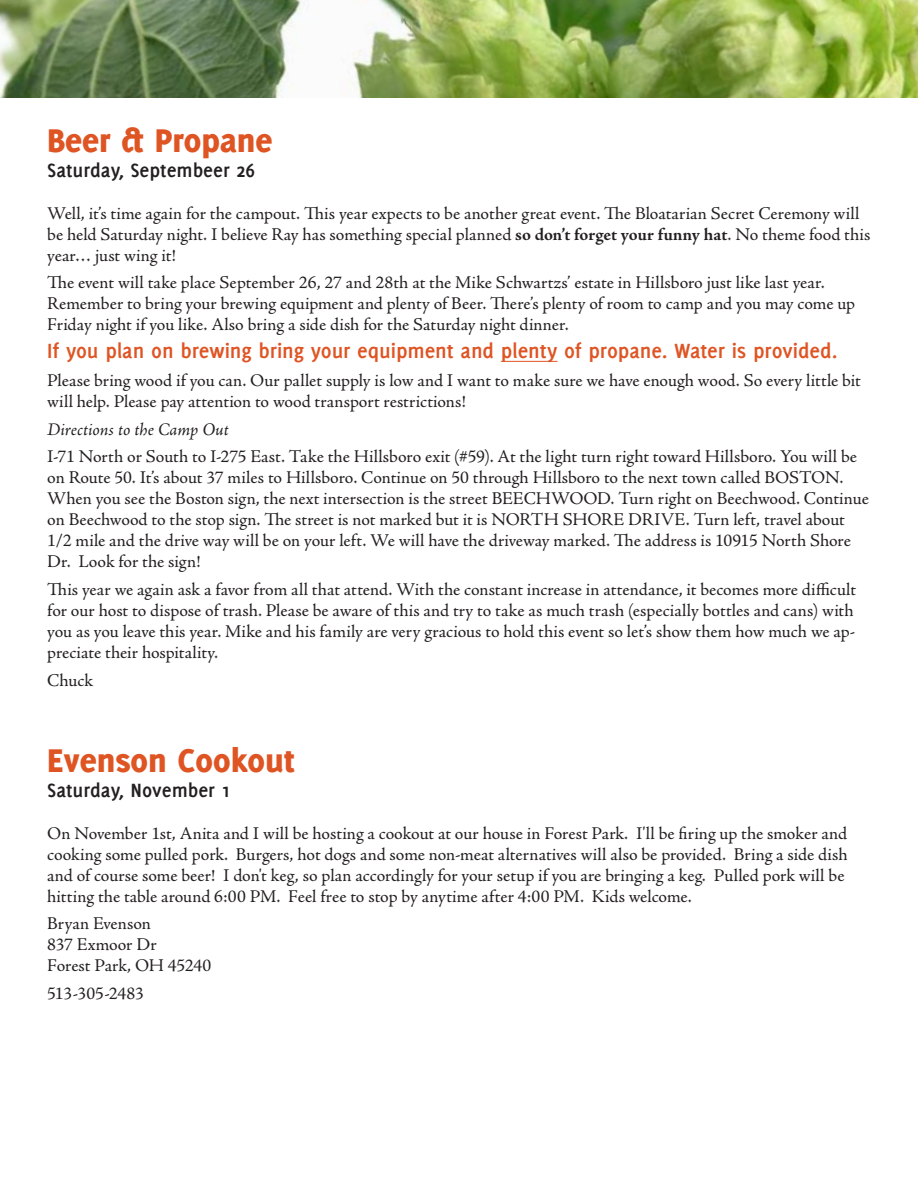
<style>
.page{position:relative;width:918px;height:1188px;background:#fff}
.page>*{position:absolute;margin:0;border:0;box-sizing:border-box;transform-origin:0 0}
.t1{font:800 36px "Delicious";color:#df5423}
.t2{font:700 22.5px "Delicious";letter-spacing:-.005em;color:#df5423}
.t3{font:700 21px "Delicious";color:#231f20}
.t4{font:18px/21px "Adobe Jenson Pro";color:#231f20}
.t5{font:italic 18px "Adobe Jenson Pro";color:#231f20}
.s1{font-weight:700}
</style>
<div class="page">
<img style="left:0;top:0;width:918px;height:98px">
<hr style="left:501px;top:361px;width:57px;height:1px;background:#df5423">
<h1 class="t1" style="left:47px;top:119px;width:227px">Beer &amp; Propane</h1>
<p class="t3" style="left:47px;top:158px;width:209px">Saturday, Septembeer 26</p>
<p class="t4" style="left:47px;top:203px;width:825px">Well, it’s time again for the campout. This year expects to be another great event. The Bloatarian Secret Ceremony will be held Saturday night. I believe Ray has something special planned <span class="s1">so don’t forget your funny hat</span>. No theme food this year… just wing it!</p>
<p class="t4" style="left:47px;top:273px;width:809px">The event will take place September 26, 27 and 28th at the Mike Schwartzs’ estate in Hillsboro just like last year.<br>Remember to bring your brewing equipment and plenty of Beer. There’s plenty of room to camp and you may come up<br>Friday night if you like. Also bring a side dish for the Saturday night dinner.</p>
<p class="t2" style="left:47px;top:338px;width:792px">If you plan on brewing bring your equipment and plenty of propane. Water is provided.</p>
<p class="t4" style="left:47px;top:370px;width:815px">Please bring wood if you can. Our pallet supply is low and I want to make sure we have enough wood. So every little bit will help. Please pay attention to wood transport restrictions!</p>
<p class="t5" style="left:47px;top:419px;width:183px">Directions to the Camp Out</p>
<p class="t4" style="left:47px;top:447px;width:823px">I-71 North or South to I-275 East. Take the Hillsboro exit (#59). At the light turn right toward Hillsboro. You will be on Route 50. It’s about 37 miles to Hillsboro. Continue on 50 through Hillsboro to the next town called BOSTON.<br>When you see the Boston sign, the next intersection is the street BEECHWOOD. Turn right on Beechwood. Continue on Beechwood to the stop sign. The street is not marked but it is NORTH SHORE DRIVE. Turn left, travel about 1/2 mile and the drive way will be on your left. We will have the driveway marked. The address is 10915 North Shore Dr. Look for the sign!</p>
<p class="t4" style="left:47px;top:579px;width:810px">This year we again ask a favor from all that attend. With the constant increase in attendance, it becomes more difficult for our host to dispose of trash. Please be aware of this and try to take as much trash (especially bottles and cans) with you as you leave this year. Mike and his family are very gracious to hold this event so let’s show them how much we ap&shy;preciate their hospitality.</p>
<p class="t4" style="left:47px;top:670px;width:47px">Chuck</p>
<h1 class="t1" style="left:47px;top:739px;width:249px">Evenson Cookout</h1>
<p class="t3" style="left:47px;top:778px;width:185px">Saturday, November 1</p>
<p class="t4" style="left:47px;top:823px;width:802px">On November 1st, Anita and I will be hosting a cookout at our house in Forest Park. I'll be firing up the smoker and cooking some pulled pork. Burgers, hot dogs and some non-meat alternatives will also be provided. Bring a side dish and of course some beer! I don't keg, so plan accordingly for your setup if you are bringing a keg. Pulled pork will be hitting the table around 6:00 PM. Feel free to stop by anytime after 4:00 PM. Kids welcome.</p>
<p class="t4" style="left:47px;top:914px;width:166px">Bryan Evenson<br>837 Exmoor Dr<br>Forest Park, OH 45240</p>
<p class="t4" style="left:47px;top:983px;width:98px">513-305-2483</p>
</div>
